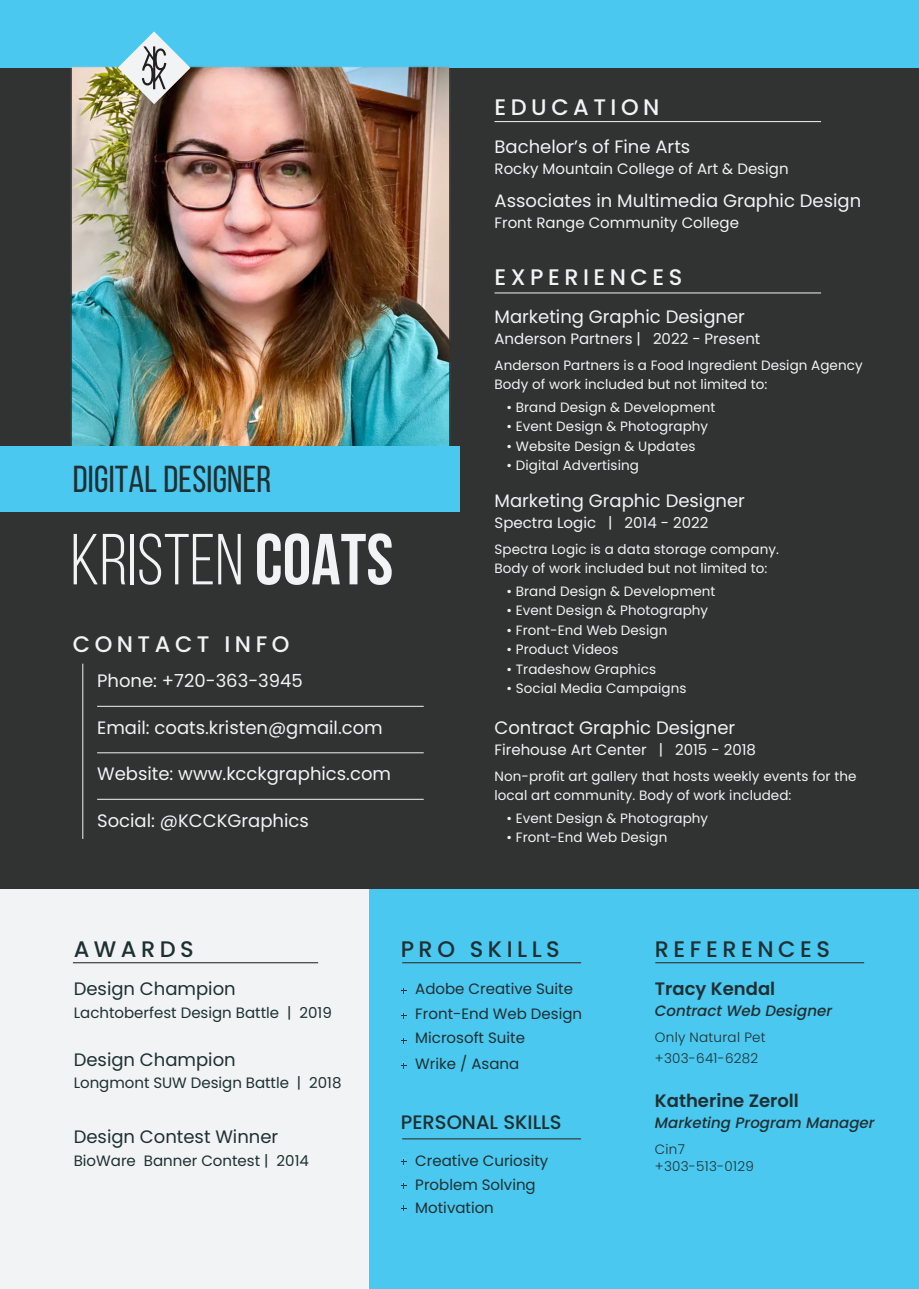
<style>
.page{position:relative;width:919px;height:1289px;background:#fff}
.page>*{position:absolute;margin:0;border:0;box-sizing:border-box;transform-origin:0 0}
.t1{font:72px "Bebas Neue";color:#f2f3f4}
.t2{font:37.5px "Bebas Neue";letter-spacing:.005em;color:#1e3033}
.t3{font:500 22.5px "Poppins";letter-spacing:.2em;color:#f2f3f4}
.t4{font:500 22.5px "Poppins";letter-spacing:.2em;color:#1e3033}
.t5{font:500 19.5px "Poppins";color:#1e3033}
.t6{font:18px "Poppins";color:#f2f3f4}
.t7{font:18px "Poppins";color:#1e3033}
.t8{font:600 18px "Poppins";color:#1e3033}
.t9{font:15px/25px "Poppins";color:#1e3033}
.t10{font:15px "Poppins";color:#f2f3f4}
.t11{font:italic 500 15px "Poppins";color:#1e3033}
.t12{font:13.5px/19.5px "Poppins";letter-spacing:.005em;color:#f2f3f4}
.t13{font:300 13.5px/21px "Poppins";letter-spacing:.02em;color:#1e3033}
.s1{font-weight:700}
</style>
<div class="page">
<div style="left:0;top:0;width:918px;height:1288px;background:#f2f3f4"></div>
<div style="left:370px;top:888px;width:548px;height:400px;background:#4bc8ef"></div>
<div style="left:0;top:0;width:918px;height:888px;background:#313232"></div>
<div style="left:0;top:0;width:918px;height:67px;background:#4bc8ef"></div>
<hr style="left:97px;top:706px;width:326px;height:1px;background:#f2f3f4">
<hr style="left:73px;top:962px;width:245px;height:1px;background:#313232">
<hr style="left:402px;top:962px;width:179px;height:1px;background:#313232">
<hr style="left:402px;top:1138px;width:179px;height:1px;background:#313232">
<hr style="left:655px;top:962px;width:209px;height:1px;background:#313232">
<hr style="left:494px;top:121px;width:327px;height:1px;background:#f2f3f4">
<hr style="left:494px;top:292px;width:327px;height:1px;background:#f2f3f4">
<hr style="left:97px;top:752px;width:326px;height:1px;background:#f2f3f4">
<hr style="left:97px;top:799px;width:326px;height:1px;background:#f2f3f4">
<hr style="left:82px;top:663px;width:1px;height:176px;background:#f2f3f4">
<img style="left:46px;top:66px;width:428px;height:404px">
<div style="left:0;top:445px;width:459px;height:66px;background:#4bc8ef"></div>
<img style="left:118px;top:31px;width:72px;height:73px">
<h2 class="t2" style="left:73px;top:458px;width:200px">DIGITAL DESIGNER</h2>
<h1 class="t1" style="left:71px;top:521px;width:324px">KRISTEN <span class="s1">COATS</span></h1>
<h3 class="t3" style="left:73px;top:630px;width:218px">CONTACT INFO</h3>
<h3 class="t6" style="left:97px;top:670px;width:207px">Phone: +720-363-3945</h3>
<h3 class="t6" style="left:97px;top:717px;width:287px">Email: coats.kristen@gmail.com</h3>
<h3 class="t6" style="left:97px;top:763px;width:295px">Website: www.kcckgraphics.com</h3>
<h3 class="t6" style="left:97px;top:810px;width:213px">Social: @KCCKGraphics</h3>
<h3 class="t3" style="left:494px;top:94px;width:166px">EDUCATION</h3>
<h3 class="t6" style="left:494px;top:136px;width:197px">Bachelor’s of Fine Arts</h3>
<p class="t10" style="left:494px;top:160px;width:295px">Rocky Mountain College of Art &amp; Design</p>
<h3 class="t6" style="left:494px;top:190px;width:368px">Associates in Multimedia Graphic Design</h3>
<p class="t10" style="left:494px;top:214px;width:246px">Front Range Community College</p>
<h3 class="t3" style="left:494px;top:264px;width:189px">EXPERIENCES</h3>
<h3 class="t6" style="left:494px;top:306px;width:252px">Marketing Graphic Designer</h3>
<p class="t10" style="left:494px;top:330px;width:267px">Anderson Partners | 2022 - Present</p>
<p class="t12" style="left:494px;top:355px;width:369px">Anderson Partners is a Food Ingredient Design Agency<br>Body of work included but not limited to:</p>
<p class="t12" style="left:506px;top:397px;width:210px">• Brand Design &amp; Development</p>
<p class="t12" style="left:506px;top:417px;width:203px">• Event Design &amp; Photography</p>
<p class="t12" style="left:506px;top:436px;width:190px">• Website Design &amp; Updates</p>
<p class="t12" style="left:506px;top:456px;width:134px">• Digital Advertising</p>
<h3 class="t6" style="left:494px;top:490px;width:252px">Marketing Graphic Designer</h3>
<p class="t10" style="left:494px;top:514px;width:215px">Spectra Logic | 2014 - 2022</p>
<p class="t12" style="left:494px;top:539px;width:286px">Spectra Logic is a data storage company.<br>Body of work included but not limited to:</p>
<p class="t12" style="left:506px;top:581px;width:210px">• Brand Design &amp; Development</p>
<p class="t12" style="left:506px;top:601px;width:203px">• Event Design &amp; Photography</p>
<p class="t12" style="left:506px;top:620px;width:162px">• Front-End Web Design</p>
<p class="t12" style="left:506px;top:640px;width:113px">• Product Videos</p>
<p class="t12" style="left:506px;top:659px;width:151px">• Tradeshow Graphics</p>
<p class="t12" style="left:506px;top:679px;width:181px">• Social Media Campaigns</p>
<h3 class="t6" style="left:494px;top:717px;width:242px">Contract Graphic Designer</h3>
<p class="t10" style="left:494px;top:741px;width:263px">Firehouse Art Center | 2015 - 2018</p>
<p class="t12" style="left:494px;top:766px;width:363px">Non-profit art gallery that hosts weekly events for the local art community. Body of work included:</p>
<p class="t12" style="left:506px;top:808px;width:203px">• Event Design &amp; Photography</p>
<p class="t12" style="left:506px;top:827px;width:162px">• Front-End Web Design</p>
<h3 class="t4" style="left:74px;top:935px;width:122px">AWARDS</h3>
<h3 class="t7" style="left:74px;top:978px;width:163px">Design Champion</h3>
<p class="t9" style="left:74px;top:1000px;width:260px">Lachtoberfest Design Battle | 2019</p>
<h3 class="t7" style="left:74px;top:1048px;width:163px">Design Champion</h3>
<p class="t9" style="left:74px;top:1070px;width:269px">Longmont SUW Design Battle | 2018</p>
<h3 class="t7" style="left:74px;top:1126px;width:206px">Design Contest Winner</h3>
<p class="t9" style="left:74px;top:1148px;width:237px">BioWare Banner Contest | 2014</p>
<h3 class="t4" style="left:400px;top:935px;width:160px">PRO SKILLS</h3>
<h3 class="t4" style="left:655px;top:935px;width:176px">REFERENCES</h3>
<p class="t9" style="left:415px;top:976px;width:168px">Adobe Creative Suite<br>Front-End Web Design<br>Microsoft Suite<br>Wrike / Asana</p>
<h3 class="t8" style="left:655px;top:978px;width:122px">Tracy Kendal</h3>
<p class="t11" style="left:655px;top:1002px;width:179px">Contract Web Designer</p>
<p class="t13" style="left:655px;top:1026px;width:112px">Only Natural Pet +303-641-6282</p>
<h3 class="t8" style="left:655px;top:1090px;width:145px">Katherine Zeroll</h3>
<p class="t11" style="left:655px;top:1114px;width:221px">Marketing Program Manager</p>
<p class="t13" style="left:655px;top:1140px;width:100px;line-height:17px">Cin7 +303-513-0129</p>
<h3 class="t5" style="left:400px;top:1110px;width:162px">PERSONAL SKILLS</h3>
<p class="t9" style="left:415px;top:1148px;width:134px;line-height:24px">Creative Curiosity<br>Problem Solving</p>
<p class="t9" style="left:415px;top:1194px;width:80px">Motivation</p>
</div>
